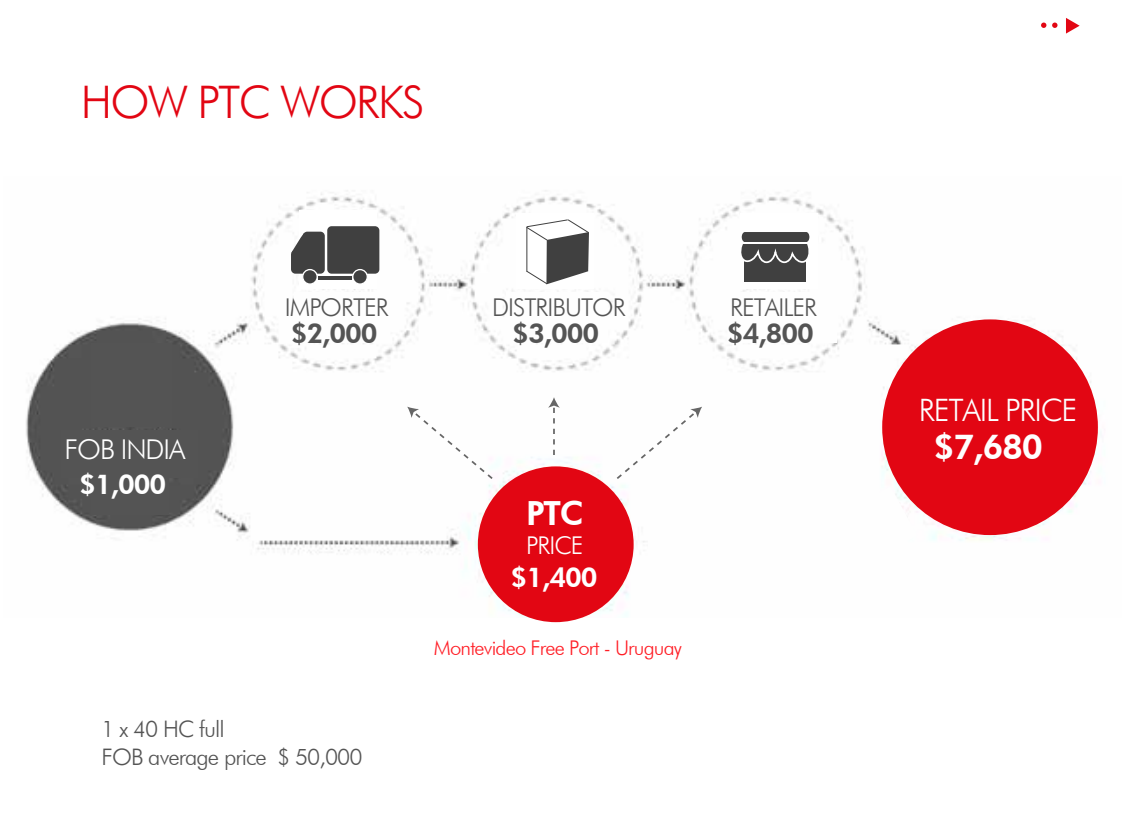
<style>
.page{position:relative;width:1122px;height:840px;background:#fff}
.page>*{position:absolute;margin:0;border:0;box-sizing:border-box;transform-origin:0 0}
.t1{font:300 44.98px "Futura BT";letter-spacing:-.04em;color:#e20613}
.t2{font:800 34.48px "Futura BT";color:#fefefe}
.t3{font:800 33.25px "Futura BT";color:#fff}
.t4{font:300 30.8px "Futura BT";letter-spacing:-.04em;color:#fefefe}
.t5{font:800 27.3px "Futura BT";letter-spacing:-.04em;color:#545454}
.t6{font:800 27.3px "Futura BT";letter-spacing:-.04em;color:#fff}
.t7{font:300 27.3px "Futura BT";letter-spacing:-.04em;color:#fff}
.t8{font:300 24.5px "Futura BT";letter-spacing:-.04em;color:#545454}
.t9{font:300 24.5px "Futura BT";letter-spacing:-.04em;color:#fff}
.t10{font:300 22.75px/27.3px "Futura BT";letter-spacing:-.04em;color:#545454}
.t11{font:300 20.3px "Futura BT";letter-spacing:-.04em;color:#ff1d25}
</style>
<div class="page">
<img style="left:26px;top:190px;width:1072px;height:428px">
<div style="left:294px;top:292px;width:88px;height:51px;background:#fefefe"></div>
<div style="left:506px;top:292px;width:101px;height:51px;background:#fefefe"></div>
<div style="left:735px;top:292px;width:101px;height:51px;background:#fefefe"></div>
<div style="left:61px;top:430px;width:137px;height:48px;background:#545454"></div>
<div style="left:91px;top:478px;width:77px;height:36px;background:#545454"></div>
<div style="left:478px;top:466px;width:156px;height:156px;background:#e20613;border-radius:50%"></div>
<div style="left:882px;top:319px;width:216px;height:216px;background:#e20613;border-radius:50%"></div>
<svg style="left:407px;top:407px;width:87px;height:74px"></svg>
<svg style="left:615px;top:407px;width:87px;height:74px"></svg>
<svg style="left:548px;top:397px;width:12px;height:58px"></svg>
<div style="left:648px;top:514px;width:211px;height:56px;background:#fefefe"></div>
<svg style="left:801px;top:486px;width:116px;height:99px"></svg>
<svg style="left:1041px;top:23px;width:5px;height:5px"></svg>
<svg style="left:1052px;top:23px;width:5px;height:5px"></svg>
<svg style="left:1066px;top:18px;width:13px;height:16px"></svg>
<div style="left:91px;top:343px;width:81px;height:84px;background:#545454"></div>
<div style="left:299px;top:210px;width:77px;height:79px;background:#fff"></div>
<div style="left:516px;top:214px;width:77px;height:75px;background:#fff"></div>
<div style="left:740px;top:214px;width:77px;height:75px;background:#fff"></div>
<svg style="left:526px;top:219px;width:63px;height:66px"></svg>
<div style="left:327px;top:226px;width:52px;height:48px;background:#404040;border-radius:4px"></div>
<div style="left:353px;top:270px;width:14px;height:14px;background:#404040;border-radius:50%"></div>
<div style="left:352px;top:269px;width:16px;height:16px;border:1px solid #fff;border-radius:50%"></div>
<hr style="left:319px;top:276px;width:33px;height:3px;background:#404040">
<div style="left:303px;top:232px;width:22px;height:42px;background:#404040;border-radius:4px"></div>
<div style="left:291px;top:250px;width:28px;height:24px;background:#404040;border-radius:4px"></div>
<svg style="left:291px;top:228px;width:18px;height:26px"></svg>
<div style="left:303px;top:270px;width:14px;height:14px;background:#404040;border-radius:50%"></div>
<div style="left:302px;top:269px;width:16px;height:16px;border:1px solid #fff;border-radius:50%"></div>
<div style="left:744px;top:233px;width:62px;height:48px;background:#404040"></div>
<svg style="left:737px;top:231px;width:73px;height:34px"></svg>
<div style="left:745px;top:236px;width:57px;height:12px;background:#404040;border-radius:4px"></div>
<hr style="left:742px;top:242px;width:67px;height:1px;background:#fff">
<h1 class="t1" style="left:81px;top:75px;width:345px">HOW PTC WORKS</h1>
<p class="t8" style="left:285px;top:292px;width:105px">IMPORTER</p>
<p class="t7" style="left:65px;top:433px;width:122px">FOB INDIA</p>
<p class="t6" style="left:80px;top:468px;width:88px">$1,000</p>
<p class="t5" style="left:291px;top:317px;width:88px">$2,000</p>
<p class="t10" style="left:102px;top:715px;width:262px">1 x 40 HC full<br>FOB average price $ 50,000</p>
<p class="t8" style="left:492px;top:292px;width:135px">DISTRIBUTOR</p>
<p class="t5" style="left:513px;top:317px;width:88px">$3,000</p>
<h3 class="t3" style="left:526px;top:493px;width:59px">PTC</h3>
<p class="t9" style="left:526px;top:530px;width:59px">PRICE</p>
<p class="t6" style="left:511px;top:561px;width:88px">$1,400</p>
<p class="t11" style="left:434px;top:635px;width:250px">Montevideo Free Port - Uruguay</p>
<p class="t8" style="left:730px;top:292px;width:89px">RETAILER</p>
<p class="t5" style="left:727px;top:317px;width:88px">$4,800</p>
<h3 class="t4" style="left:919px;top:391px;width:160px">RETAIL PRICE</h3>
<h2 class="t2" style="left:934px;top:426px;width:111px">$7,680</h2>
</div>
